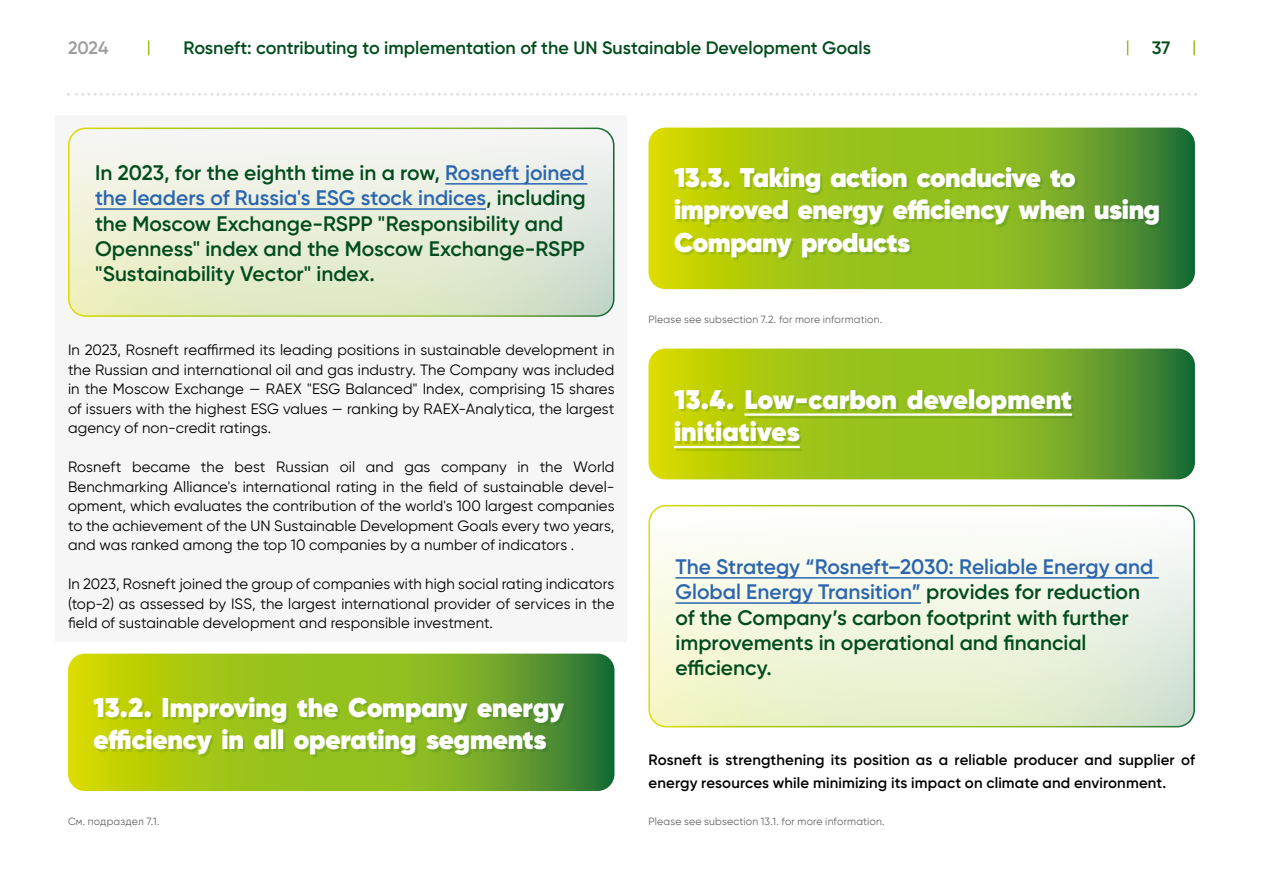
<style>
.page{position:relative;width:1263px;height:893px;background:#fff}
.page>*{position:absolute;margin:0;border:0;box-sizing:border-box;transform-origin:0 0}
.t1{font:800 27px/32.4px "Gilroy";letter-spacing:-.015em;color:#fff}
.t2{font:800 27px/32.4px "Gilroy";letter-spacing:.005em;color:#fff}
.t3{font:600 21px/25.2px "Gilroy";color:#004c1d}
.t4{font:600 18px "Gilroy";color:#004c1d}
.t5{font:600 18px "Gilroy";color:#9d9d9c}
.t6{font:15px/19.5px "Gilroy";letter-spacing:.005em;color:#000;text-align:justify}
.t7{font:600 15px/23px "Gilroy";letter-spacing:.01em;color:#000}
.t8{font:10.5px "Gilroy";letter-spacing:.02em;color:#646363}
.s1{color:#2b65af}
</style>
<div class="page">
<svg style="left:69px;top:128px;width:545px;height:188px;background:#e8edda"></svg>
<hr style="left:445px;top:183px;width:142px;height:2px;background:#2b65af">
<hr style="left:95px;top:208px;width:391px;height:2px;background:#2b65af">
<div style="left:68px;top:128px;width:546px;height:189px;border:2px solid #fff;border-radius:17px"></div>
<svg style="left:649px;top:506px;width:545px;height:221px"></svg>
<hr style="left:675px;top:577px;width:484px;height:2px;background:#2b65af">
<hr style="left:675px;top:602px;width:246px;height:2px;background:#2b65af">
<div style="left:648px;top:505px;width:547px;height:222px;border:2px solid #fff;border-radius:17px"></div>
<svg style="left:648px;top:128px;width:547px;height:161px;background:#8ab41e"></svg>
<div style="left:676px;top:169px;width:485px;height:90px;background:#004c1d;opacity:.15"></div>
<svg style="left:648px;top:349px;width:547px;height:130px;background:#86b120"></svg>
<div style="left:676px;top:391px;width:398px;height:59px;background:#004c1d;opacity:.15"></div>
<hr style="left:744px;top:413px;width:328px;height:3px;background:#fff">
<hr style="left:674px;top:446px;width:126px;height:2px;background:#fff">
<svg style="left:68px;top:654px;width:546px;height:137px;background:#8ab41e"></svg>
<div style="left:96px;top:699px;width:470px;height:58px;background:#004c1d;opacity:.15"></div>
<svg style="left:68px;top:93px;width:1121px;height:3px"></svg>
<svg style="left:1193px;top:40px;width:2px;height:15px"></svg>
<svg style="left:1127px;top:40px;width:1px;height:15px"></svg>
<svg style="left:148px;top:40px;width:1px;height:15px"></svg>
<p class="t5" style="left:68px;top:37px;width:42px">2024</p>
<p class="t4" style="left:183px;top:37px;width:689px">Rosneft: contributing to implementation of the UN Sustainable Development Goals</p>
<p class="t4" style="left:1152px;top:37px;width:20px">37</p>
<h2 class="t3" style="left:95px;top:160px;width:492px">In 2023, for the eighth time in a row, <span class="s1">Rosneft joined the leaders of Russia's ESG stock indices</span>, including the Moscow Exchange-RSPP "Responsibility and Openness" index and the Moscow Exchange-RSPP "Sustainability Vector" index.</h2>
<p class="t6" style="left:68px;top:340px;width:548px">In 2023, Rosneft reaffirmed its leading positions in sustainable development in the Russian and international oil and gas industry. The Company was included in the Moscow Exchange — RAEX "ESG Balanced" Index, comprising 15 shares of issuers with the highest ESG values — ranking by RAEX-Analytica, the largest agency of non-credit ratings.</p>
<p class="t6" style="left:68px;top:457px;width:548px">Rosneft became the best Russian oil and gas company in the World Benchmarking Alliance's international rating in the field of sustainable devel&shy;opment, which evaluates the contribution of the world's 100 largest companies to the achievement of the UN Sustainable Development Goals every two years, and was ranked among the top 10 companies by a number of indicators .</p>
<p class="t6" style="left:68px;top:574px;width:548px">In 2023, Rosneft joined the group of companies with high social rating indicators (top-2) as assessed by ISS, the largest international provider of services in the field of sustainable development and responsible investment.</p>
<h1 class="t1" style="left:94px;top:691px;width:472px">13.2. Improving the Company energy efficiency in all operating segments</h1>
<p class="t8" style="left:68px;top:815px;width:93px">См. подраздел 7.1.</p>
<h1 class="t1" style="left:674px;top:161px;width:488px">13.3. Taking action conducive to improved energy efficiency when using<br>Company products</h1>
<p class="t8" style="left:648px;top:313px;width:235px">Please see subsection 7.2. for more information.</p>
<h1 class="t2" style="left:674px;top:383px;width:399px">13.4. Low-carbon development initiatives</h1>
<h2 class="t3" style="left:675px;top:554px;width:479px"><span class="s1">The Strategy “Rosneft–2030: Reliable Energy and Global Energy Transition”</span> provides for reduction of the Company’s carbon footprint with further improvements in operational and financial efficiency.</h2>
<p class="t7" style="left:648px;top:748px;width:548px">Rosneft is strengthening its position as a reliable producer and supplier of energy resources while minimizing its impact on climate and environment.</p>
<p class="t8" style="left:648px;top:815px;width:238px">Please see subsection 13.1. for more information.</p>
</div>
